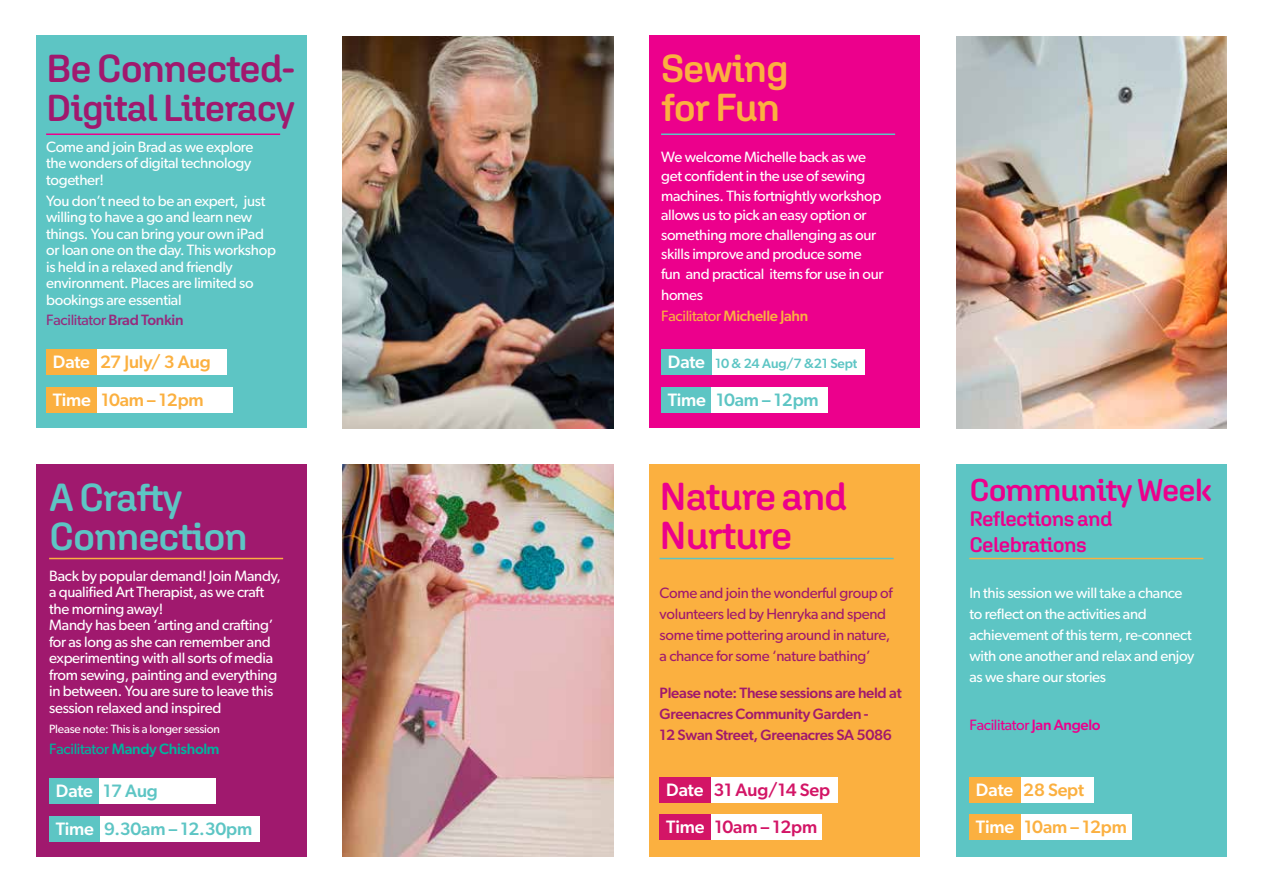
<style>
.page{position:relative;width:1263px;height:893px;background:#fff}
.page>*{position:absolute;margin:0;border:0;box-sizing:border-box;transform-origin:0 0}
.t1{font:600 39px/39px "Aglet Sans";letter-spacing:-.03em;color:#5dc5c4}
.t2{font:600 39px/39px "Aglet Sans";letter-spacing:-.03em;color:#ec008c}
.t3{font:600 39px "Aglet Sans";letter-spacing:-.03em;color:#a0196e}
.t4{font:600 39px/39px "Aglet Sans";letter-spacing:-.03em;color:#fbb040}
.t5{font:600 37.5px "Aglet Sans";letter-spacing:-.03em;color:#a0196e}
.t6{font:600 31.5px "Aglet Sans";letter-spacing:-.03em;color:#ec008c}
.t7{font:600 21px/25.5px "Aglet Sans";letter-spacing:-.03em;color:#ec008c}
.t8{font:500 18px/37.5px "Gibson";letter-spacing:-.01em;color:#fbb040}
.t9{font:500 18px/37.5px "Gibson";letter-spacing:-.01em;color:#5dc5c4}
.t10{font:500 18px/37.5px "Gibson";letter-spacing:-.01em;color:#d31566}
.t11{font:15px/16.5px "Gibson";letter-spacing:-.02em;color:#fff}
.t12{font:15px/21px "Gibson";letter-spacing:-.02em;color:#a0196e}
.t13{font:500 15px/21px "Gibson";letter-spacing:-.02em;color:#a0196e}
.t14{font:500 15px/21px "Gibson";letter-spacing:-.02em;color:#fbb040}
.t15{font:500 15px "Gibson";letter-spacing:-.02em;color:#00b59e}
.t16{font:15px "Gibson";letter-spacing:-.02em;color:#962b7d}
.t17{font:15px "Gibson";letter-spacing:-.02em;color:#ec008c}
.t18{font:500 13.5px "Gibson";letter-spacing:-.01em;color:#5dc5c4}
.t19{font:12px "Gibson";letter-spacing:-.02em;color:#fff}
.s1{font-weight:500}
.s2{color:#fff}
.s3{font-weight:400}
.s4{font-weight:400;color:#fff}
.s5{font-size:18px;color:#fff}
</style>
<div class="page">
<div style="left:956px;top:464px;width:271px;height:393px;background:#5dc5c4"></div>
<div style="left:36px;top:36px;width:271px;height:392px;background:#5dc5c4"></div>
<div style="left:649px;top:36px;width:271px;height:392px;background:#ec008c"></div>
<hr style="left:46px;top:134px;width:234px;height:1px;background:#ec008c">
<hr style="left:661px;top:134px;width:234px;height:1px;background:#5dc5c4">
<hr style="left:969px;top:558px;width:234px;height:1px;background:#fbb040">
<div style="left:46px;top:349px;width:51px;height:26px;background:#fbb040"></div>
<div style="left:46px;top:387px;width:51px;height:26px;background:#fbb040"></div>
<div style="left:97px;top:349px;width:129px;height:26px;background:#fff"></div>
<div style="left:97px;top:387px;width:135px;height:26px;background:#fff"></div>
<div style="left:1020px;top:777px;width:74px;height:25px;background:#fff"></div>
<div style="left:1020px;top:814px;width:112px;height:26px;background:#fff"></div>
<div style="left:969px;top:777px;width:52px;height:25px;background:#fbb040"></div>
<div style="left:969px;top:814px;width:52px;height:26px;background:#fbb040"></div>
<div style="left:661px;top:349px;width:51px;height:26px;background:#5dc5c4"></div>
<div style="left:661px;top:387px;width:51px;height:26px;background:#5dc5c4"></div>
<div style="left:712px;top:349px;width:152px;height:26px;background:#fff"></div>
<div style="left:712px;top:387px;width:116px;height:26px;background:#fff"></div>
<div style="left:649px;top:464px;width:271px;height:393px;background:#fbb040"></div>
<hr style="left:660px;top:558px;width:234px;height:1px;background:#5dc5c4">
<div style="left:710px;top:777px;width:128px;height:25px;background:#fff"></div>
<div style="left:660px;top:777px;width:51px;height:25px;background:#d31566"></div>
<div style="left:710px;top:814px;width:112px;height:26px;background:#fff"></div>
<div style="left:660px;top:814px;width:51px;height:26px;background:#d31566"></div>
<img style="left:343px;top:36px;width:270px;height:392px">
<img style="left:343px;top:464px;width:270px;height:393px">
<div style="left:36px;top:464px;width:271px;height:393px;background:#a0196e"></div>
<hr style="left:49px;top:558px;width:234px;height:1px;background:#fbb040">
<div style="left:49px;top:778px;width:51px;height:26px;background:#5dc5c4"></div>
<div style="left:49px;top:816px;width:51px;height:26px;background:#5dc5c4"></div>
<div style="left:100px;top:778px;width:116px;height:26px;background:#fff"></div>
<div style="left:100px;top:816px;width:160px;height:26px;background:#fff"></div>
<img style="left:956px;top:36px;width:271px;height:392px">
<h1 class="t3" style="left:46px;top:45px;width:250px">Be Connected-</h1>
<h2 class="t5" style="left:46px;top:85px;width:250px">Digital Literacy</h2>
<p class="t11" style="left:46px;top:138px;width:209px">Come and join Brad as we explore the wonders of digital technology together!</p>
<p class="t11" style="left:46px;top:192px;width:231px">You don’t need to be an expert, just willing to have a go and learn new things. You can bring your own iPad or loan one on the day. This workshop is held in a relaxed and friendly environment. Places are limited so bookings are essential</p>
<p class="t16" style="left:46px;top:311px;width:139px">Facilitator <span class="s1">Brad Tonkin</span></p>
<p class="t8" style="left:53px;top:343px;width:160px"><span class="s2">Date</span> 27 July/ 3 Aug<br><span class="s2">Time</span> 10am – 12pm</p>
<h1 class="t1" style="left:49px;top:477px;width:200px">A Crafty<br>Connection</h1>
<p class="t11" style="left:49px;top:567px;width:233px">Back by popular demand! Join Mandy, a qualified Art Therapist, as we craft the morning away!<br>Mandy has been ‘arting and crafting’ for as long as she can remember and experimenting with all sorts of media from sewing, painting and everything in between. You are sure to leave this session relaxed and inspired</p>
<p class="t19" style="left:49px;top:722px;width:172px">Please note: This is a longer session</p>
<p class="t15" style="left:49px;top:740px;width:172px"><span class="s3">Facilitator</span> Mandy Chisholm</p>
<p class="t9" style="left:56px;top:772px;width:198px"><span class="s2">Date</span> 17 Aug<br><span class="s2">Time</span> 9.30am – 12.30pm</p>
<h1 class="t4" style="left:661px;top:48px;width:129px">Sewing for Fun</h1>
<p class="t11" style="left:661px;top:146px;width:224px;line-height:19.5px">We welcome Michelle back as we get confident in the use of sewing machines. This fortnightly workshop allows us to pick an easy option or something more challenging as our skills improve and produce some fun and practical items for use in our</p>
<p class="t14" style="left:661px;top:284px;width:149px"><span class="s4">homes<br></span><span class="s3">Facilitator</span> Michelle Jahn</p>
<p class="t18" style="left:668px;top:356px;width:191px"><span class="s5">Date</span> 10 &amp; 24 Aug/7 &amp;21 Sept</p>
<p class="t9" style="left:668px;top:380px;width:153px"><span class="s2">Time</span> 10am – 12pm</p>
<h1 class="t2" style="left:660px;top:476px;width:189px">Nature and<br>Nurture</h1>
<p class="t12" style="left:660px;top:582px;width:234px">Come and join the wonderful group of volunteers led by Henryka and spend some time pottering around in nature, a chance for some ‘nature bathing’</p>
<p class="t13" style="left:660px;top:682px;width:244px">Please note: These sessions are held at<br>Greenacres Community Garden -<br>12 Swan Street, Greenacres SA 5086</p>
<p class="t10" style="left:666px;top:770px;width:165px"><span class="s2">Date</span> 31 Aug/14 Sep<br><span class="s2">Time</span> 10am – 12pm</p>
<h3 class="t6" style="left:969px;top:470px;width:244px">Community Week</h3>
<h3 class="t7" style="left:969px;top:505px;width:145px">Reflections and<br>Celebrations</h3>
<p class="t11" style="left:969px;top:582px;width:226px;line-height:21px">In this session we will take a chance to reflect on the activities and achievement of this term, re-connect with one another and relax and enjoy as we share our stories</p>
<p class="t17" style="left:969px;top:715px;width:133px">Facilitator <span class="s1">Jan Angelo</span></p>
<p class="t8" style="left:976px;top:770px;width:153px"><span class="s2">Date</span> 28 Sept<br><span class="s2">Time</span> 10am – 12pm</p>
</div>
